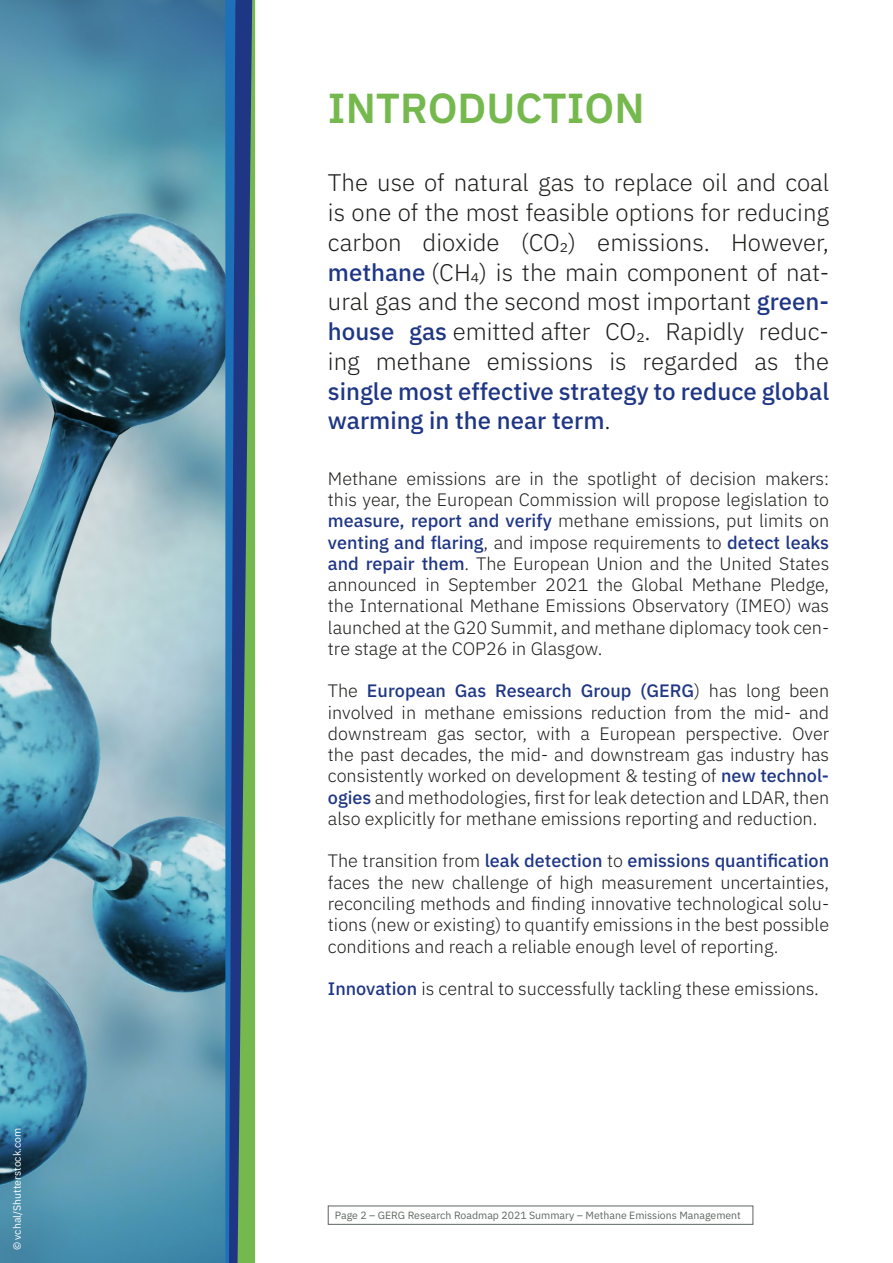
<style>
.page{position:relative;width:893px;height:1263px;background:#fff}
.page>*{position:absolute;margin:0;border:0;box-sizing:border-box;transform-origin:0 0}
.t1{font:600 42px "IBM Plex Sans";color:#75b94e}
.t2{font:300 24px/29.7px "IBM Plex Sans";color:#1d1d1b;text-align:justify}
.t3{font:500 24px/29.7px "IBM Plex Sans";color:#1f3685}
.t4{font:300 18px/21.3px "IBM Plex Sans";color:#1d1d1b;text-align:justify}
.t5{font:10.5px "IBM Plex Sans";color:#5d675f}
.t6{font:10.5px "IBM Plex Sans";color:#fff}
.s1{font-weight:500;color:#1f3685}
.s2{font-weight:300;color:#1d1d1b}
</style>
<div class="page">
<img style="left:0;top:0;width:225px;height:1263px">
<svg style="left:225px;top:0;width:30px;height:1263px;background:#3b6f81"></svg>
<p class="t6" style="left:9px;top:1250px;width:124px;rotate:-90deg">© vchal/Shutterstock.com</p>
<h1 class="t1" style="left:328px;top:75px;width:318px">INTRODUCTION</h1>
<p class="t2" style="left:328px;top:166px;width:503px">The use of natural gas to replace oil and coal is one of the most feasible options for reducing carbon dioxide (CO₂) emissions. However, <span class="s1">methane</span> (CH₄) is the main component of nat&shy;ural gas and the second most important <span class="s1">green&shy;house gas</span> emitted after CO₂. Rapidly reduc&shy;ing methane emissions is regarded as the</p>
<h2 class="t3" style="left:328px;top:374px;width:503px">single most effective strategy to reduce global warming in the near term<span class="s2">.</span></h2>
<p class="t4" style="left:328px;top:466px;width:503px">Methane emissions are in the spotlight of decision makers: this year, the European Commission will propose legislation to <span class="s1">measure, report and verify</span> methane emissions, put limits on <span class="s1">venting and flaring</span>, and impose requirements to <span class="s1">detect leaks and repair them</span>. The European Union and the United States announced in September 2021 the Global Methane Pledge, the International Methane Emissions Observatory (IMEO) was launched at the G20 Summit, and methane diplomacy took cen&shy;tre stage at the COP26 in Glasgow.</p>
<p class="t4" style="left:328px;top:679px;width:503px">The <span class="s1">European Gas Research Group (GERG</span>) has long been involved in methane emissions reduction from the mid- and downstream gas sector, with a European perspective. Over the past decades, the mid- and downstream gas industry has consistently worked on development &amp; testing of <span class="s1">new technol&shy;ogies</span> and methodologies, first for leak detection and LDAR, then also explicitly for methane emissions reporting and reduction.</p>
<p class="t4" style="left:328px;top:849px;width:503px">The transition from <span class="s1">leak detection</span> to <span class="s1">emissions quantification </span>faces the new challenge of high measurement uncertainties, reconciling methods and finding innovative technological solu&shy;tions (new or existing) to quantify emissions in the best possible conditions and reach a reliable enough level of reporting.</p>
<p class="t4" style="left:328px;top:976px;width:492px"><span class="s1">Innovation</span> is central to successfully tackling these emissions.</p>
<p class="t5" style="left:335px;top:1207px;width:408px">Page 2 – GERG Research Roadmap 2021 Summary – Methane Emissions Management</p>
</div>
